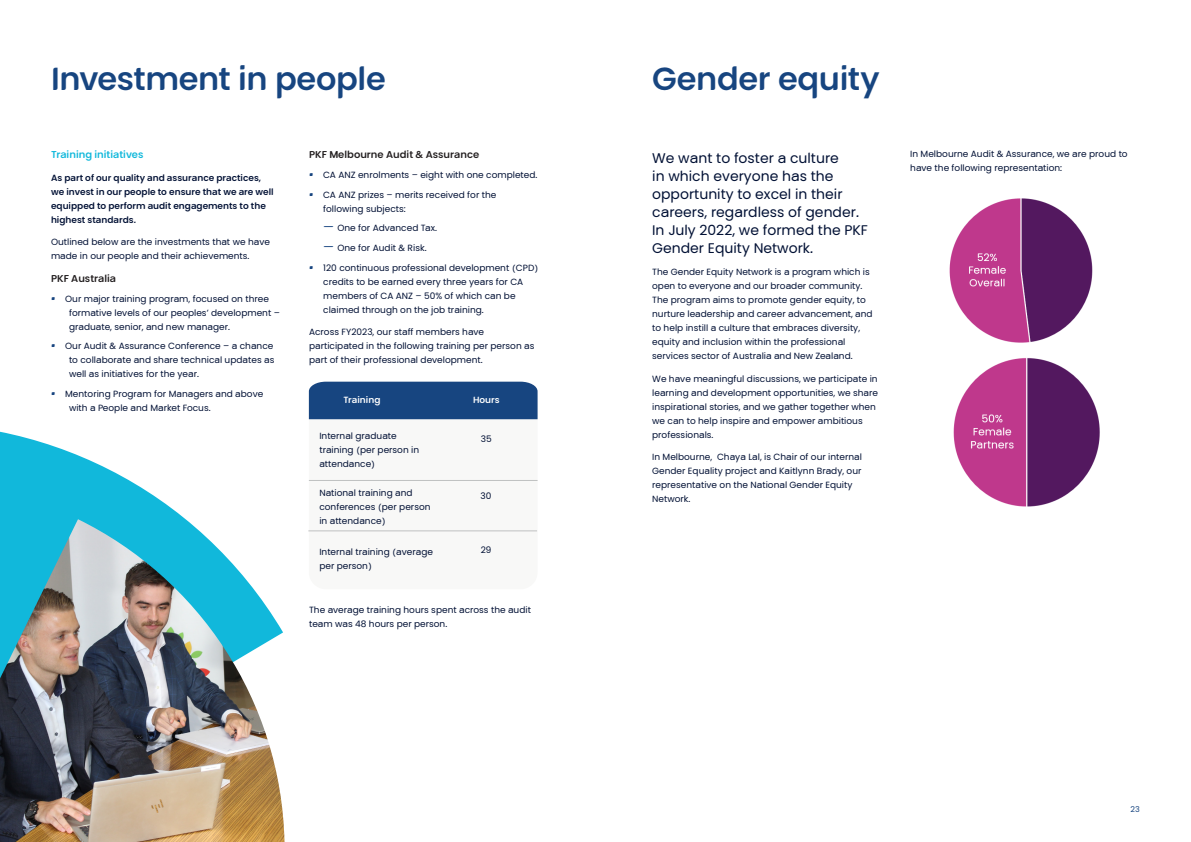
<style>
.page{position:relative;width:1191px;height:842px;background:#fff}
.page>*{position:absolute;margin:0;border:0;box-sizing:border-box;transform-origin:0 0}
.chapter-heading{font:700 32px "PKF Global Sans";letter-spacing:-.01em;color:#174580}
.body{font:14px/18px "PKF Global Sans";color:#021135}
.chapter-par_header_L2{font:700 10px "PKF Global Sans";color:#231f20}
.chapter-par_header_L2-2{font:700 10px "PKF Global Sans";color:#11b8db}
.body-2{font:9px/14px "PKF Global Sans";color:#021135}
.body-3{font:700 9px/14px "PKF Global Sans";color:#021135}
.body-4{font:700 9px "PKF Global Sans";color:#fff}
.t1{font:8px "PKF Global Sans";color:#174580}
.s1{font-size:12px;color:#174580}
</style>
<div class="page">
<img style="left:949px;top:198px;width:144px;height:145px">
<img style="left:953px;top:358px;width:147px;height:149px">
<div style="left:309px;top:382px;width:228px;height:207px;background:#f8f8f7;border-radius:17px"></div>
<div style="left:309px;top:382px;width:228px;height:37px;background:#174580"></div>
<hr style="left:309px;top:480px;width:228px;height:1px;background:#bfc1c1">
<hr style="left:308px;top:530px;width:229px;height:1px;background:#bfc1c1">
<svg style="left:0;top:431px;width:185px;height:88px;fill:#11b8db"></svg>
<img style="left:0;top:519px;width:284px;height:323px">
<p class="chapter-heading" style="left:51px;top:59px;width:336px">Investment in people</p>
<p class="chapter-par_header_L2-2" style="left:51px;top:149px;width:94px">Training initiatives</p>
<p class="body-3" style="left:51px;top:171px;width:224px">As part of our quality and assurance practices, we invest in our people to ensure that we are well equipped to perform audit engagements to the highest standards.</p>
<p class="body-2" style="left:51px;top:235px;width:220px">Outlined below are the investments that we have made in our people and their achievements.</p>
<p class="chapter-par_header_L2" style="left:51px;top:272px;width:67px">PKF Australia</p>
<p class="body-2" style="left:69px;top:291px;width:212px;text-indent:-18px"><span class="s1">·</span> Our major training program, focused on three formative levels of our peoples’ development – graduate, senior, and new manager.</p>
<p class="body-2" style="left:69px;top:339px;width:207px;text-align:justify;text-indent:-18px"><span class="s1">·</span> Our Audit &amp; Assurance Conference – a chance to collaborate and share technical updates as well as initiatives for the year.</p>
<p class="body-2" style="left:69px;top:387px;width:196px;text-indent:-18px"><span class="s1">·</span> Mentoring Program for Managers and above with a People and Market Focus.</p>
<p class="chapter-par_header_L2" style="left:309px;top:149px;width:172px">PKF Melbourne Audit &amp; Assurance</p>
<p class="body-2" style="left:309px;top:168px;width:230px"><span class="s1">·</span> CA ANZ enrolments – eight with one completed.</p>
<p class="body-2" style="left:323px;top:188px;width:175px;text-indent:-14px"><span class="s1">·</span> CA ANZ prizes – merits received for the following subjects:</p>
<p class="body-2" style="left:323px;top:221px;width:115px"><span class="s1">—</span> One for Advanced Tax.</p>
<p class="body-2" style="left:323px;top:241px;width:105px"><span class="s1">—</span> One for Audit &amp; Risk.</p>
<p class="body-2" style="left:323px;top:261px;width:217px;text-indent:-14px"><span class="s1">·</span> 120 continuous professional development (CPD) credits to be earned every three years for CA members of CA ANZ – 50% of which can be claimed through on the job training.</p>
<p class="body-2" style="left:309px;top:325px;width:227px">Across FY2023, our staff members have participated in the following training per person as part of their professional development.</p>
<p class="body-4" style="left:343px;top:394px;width:38px">Training</p>
<p class="body-2" style="left:319px;top:429px;width:101px">Internal graduate training (per person in attendance)</p>
<p class="body-4" style="left:473px;top:394px;width:28px">Hours</p>
<p class="body-2" style="left:481px;top:432px;width:12px">35</p>
<p class="body-2" style="left:319px;top:486px;width:113px">National training and conferences (per person in attendance)</p>
<p class="body-2" style="left:480px;top:488px;width:12px">30</p>
<p class="body-2" style="left:319px;top:545px;width:115px">Internal training (average per person)</p>
<p class="body-2" style="left:481px;top:543px;width:12px">29</p>
<p class="body-2" style="left:309px;top:602px;width:223px">The average training hours spent across the audit team was 48 hours per person.</p>
<p class="chapter-heading" style="left:652px;top:59px;width:229px">Gender equity</p>
<p class="body" style="left:652px;top:149px;width:217px">We want to foster a culture<br>in which everyone has the opportunity to excel in their careers, regardless of gender.<br>In July 2022, we formed the PKF<br>Gender Equity Network.</p>
<p class="body-2" style="left:652px;top:265px;width:222px">The Gender Equity Network is a program which is open to everyone and our broader community.<br>The program aims to promote gender equity, to nurture leadership and career advancement, and to help instill a culture that embraces diversity, equity and inclusion within the professional services sector of Australia and New Zealand.</p>
<p class="body-2" style="left:652px;top:371px;width:227px">We have meaningful discussions, we participate in learning and development opportunities, we share inspirational stories, and we gather together when we can to help inspire and empower ambitious professionals.</p>
<p class="body-2" style="left:652px;top:450px;width:211px">In Melbourne, Chaya Lal, is Chair of our internal Gender Equality project and Kaitlynn Brady, our representative on the National Gender Equity Network.</p>
<p class="body-2" style="left:910px;top:147px;width:219px">In Melbourne Audit &amp; Assurance, we are proud to have the following representation:</p>
<p class="t1" style="left:1130px;top:804px;width:11px">23</p>
</div>
